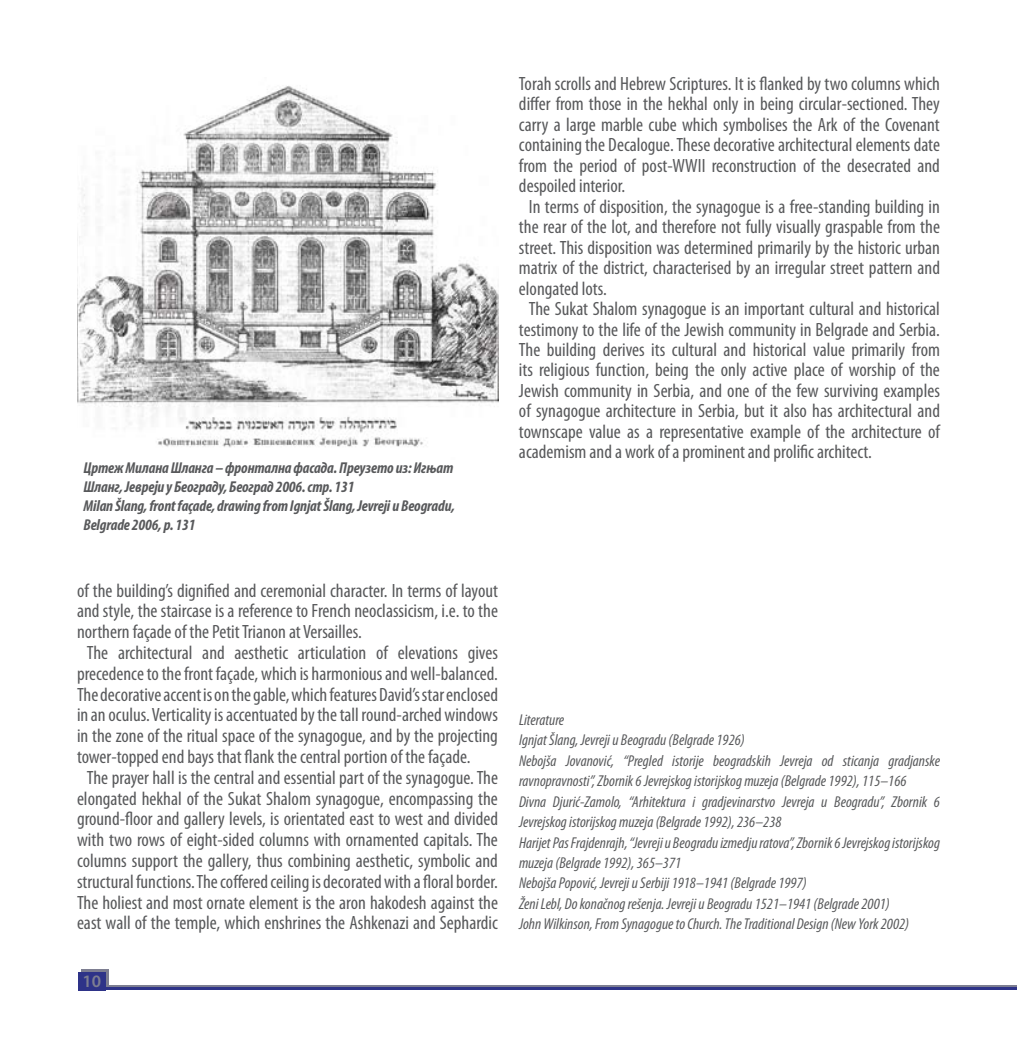
<style>
.page{position:relative;width:1017px;height:1042px;background:#fff}
.page>*{position:absolute;margin:0;border:0;box-sizing:border-box;transform-origin:0 0}
.t1{font:condensed 19.25px "Myriad Pro";color:#58595b}
.t2{font:600 17.5px "Myriad Pro";color:#7d7e91}
.t3{font:italic condensed 15.75px/20.5px "Myriad Pro";color:#58595b}
.t4{font:italic 700 condensed 15.75px/18.9px "Myriad Pro";letter-spacing:-.01em;color:#58595b}
</style>
<div class="page">
<div style="left:81px;top:969px;width:27px;height:19px;background:#7d7e91"></div>
<hr style="left:96px;top:985px;width:921px;height:2px;background:#7d7e91">
<hr style="left:89px;top:987px;width:928px;height:3px;background:#2e3388">
<div style="left:79px;top:971px;width:27px;height:19px;background:#2e3388"></div>
<img style="left:77px;top:86px;width:421px;height:362px">
<p class="t4" style="left:84px;top:458px;width:373px">Цртеж Милана Шланга – фронтална фасада. Преузето из: Игњат Шланг, Јевреји у Београду, Београд 2006. стр. 131<br>Milan Šlang, front façade, drawing from Ignjat Šlang, Jevreji u Beogradu, Belgrade 2006, p. 131</p>
<p class="t1" style="left:77px;top:579px;width:422px">of the building’s dignified and ceremonial character. In terms of layout</p>
<p class="t1" style="left:77px;top:599px;width:422px">and style, the staircase is a reference to French neoclassicism, i.e. to the</p>
<p class="t1" style="left:77px;top:620px;width:286px">northern façade of the Petit Trianon at Versailles.</p>
<p class="t1" style="left:87px;top:641px;width:413px">The architectural and aesthetic articulation of elevations gives</p>
<p class="t1" style="left:77px;top:662px;width:422px">precedence to the front façade, which is harmonious and well-balanced.</p>
<p class="t1" style="left:77px;top:682px;width:423px">The decorative accent is on the gable, which features David’s star enclosed</p>
<p class="t1" style="left:77px;top:703px;width:423px">in an oculus. Verticality is accentuated by the tall round-arched windows</p>
<p class="t1" style="left:77px;top:724px;width:422px">in the zone of the ritual space of the synagogue, and by the projecting</p>
<p class="t1" style="left:77px;top:745px;width:395px">tower-topped end bays that flank the central portion of the façade.</p>
<p class="t1" style="left:87px;top:766px;width:413px">The prayer hall is the central and essential part of the synagogue. The</p>
<p class="t1" style="left:77px;top:786px;width:422px">elongated hekhal of the Sukat Shalom synagogue, encompassing the</p>
<p class="t1" style="left:77px;top:807px;width:422px">ground-floor and gallery levels, is orientated east to west and divided</p>
<p class="t1" style="left:77px;top:828px;width:422px">with two rows of eight-sided columns with ornamented capitals. The</p>
<p class="t1" style="left:77px;top:849px;width:422px">columns support the gallery, thus combining aesthetic, symbolic and</p>
<p class="t1" style="left:77px;top:870px;width:422px">structural functions. The coffered ceiling is decorated with a floral border.</p>
<p class="t1" style="left:77px;top:890px;width:423px">The holiest and most ornate element is the aron hakodesh against the</p>
<p class="t1" style="left:77px;top:911px;width:422px">east wall of the temple, which enshrines the Ashkenazi and Sephardic</p>
<p class="t2" style="left:83px;top:969px;width:20px">10</p>
<p class="t1" style="left:519px;top:72px;width:423px">Torah scrolls and Hebrew Scriptures. It is flanked by two columns which</p>
<p class="t1" style="left:519px;top:92px;width:422px">differ from those in the hekhal only in being circular-sectioned. They</p>
<p class="t1" style="left:519px;top:113px;width:422px">carry a large marble cube which symbolises the Ark of the Covenant</p>
<p class="t1" style="left:519px;top:133px;width:422px">containing the Decalogue. These decorative architectural elements date</p>
<p class="t1" style="left:519px;top:154px;width:422px">from the period of post-WWII reconstruction of the desecrated and</p>
<p class="t1" style="left:519px;top:174px;width:108px">despoiled interior.</p>
<p class="t1" style="left:529px;top:195px;width:412px">In terms of disposition, the synagogue is a free-standing building in</p>
<p class="t1" style="left:519px;top:215px;width:422px">the rear of the lot, and therefore not fully visually graspable from the</p>
<p class="t1" style="left:519px;top:236px;width:422px">street. This disposition was determined primarily by the historic urban</p>
<p class="t1" style="left:519px;top:256px;width:422px">matrix of the district, characterised by an irregular street pattern and</p>
<p class="t1" style="left:519px;top:276px;width:89px">elongated lots.</p>
<p class="t1" style="left:529px;top:297px;width:412px">The Sukat Shalom synagogue is an important cultural and historical</p>
<p class="t1" style="left:519px;top:317px;width:422px">testimony to the life of the Jewish community in Belgrade and Serbia.</p>
<p class="t1" style="left:519px;top:338px;width:422px">The building derives its cultural and historical value primarily from</p>
<p class="t1" style="left:519px;top:358px;width:422px">its religious function, being the only active place of worship of the</p>
<p class="t1" style="left:519px;top:379px;width:422px">Jewish community in Serbia, and one of the few surviving examples</p>
<p class="t1" style="left:519px;top:399px;width:423px">of synagogue architecture in Serbia, but it also has architectural and</p>
<p class="t1" style="left:519px;top:420px;width:423px">townscape value as a representative example of the architecture of</p>
<p class="t1" style="left:519px;top:440px;width:355px">academism and a work of a prominent and prolific architect.</p>
<p class="t3" style="left:519px;top:709px;width:423px">Literature<br>Ignjat Šlang, Jevreji u Beogradu (Belgrade 1926)<br>Nebojša Jovanović, “Pregled istorije beogradskih Jevreja od sticanja gradjanske ravnopravnosti”, Zbornik 6 Jevrejskog istorijskog muzeja (Belgrade 1992), 115–166<br>Divna Djurić-Zamolo, “Arhitektura i gradjevinarstvo Jevreja u Beogradu”, Zbornik 6<br>Jevrejskog istorijskog muzeja (Belgrade 1992), 236–238<br>Harijet Pas Frajdenrajh, “Jevreji u Beogradu izmedju ratova”, Zbornik 6 Jevrejskog istorijskog muzeja (Belgrade 1992), 365–371<br>Nebojša Popović, Jevreji u Serbiji 1918–1941 (Belgrade 1997)<br>Ženi Lebl, Do konačnog rešenja. Jevreji u Beogradu 1521–1941 (Belgrade 2001)<br>John Wilkinson, From Synagogue to Church. The Traditional Design (New York 2002)</p>
</div>
